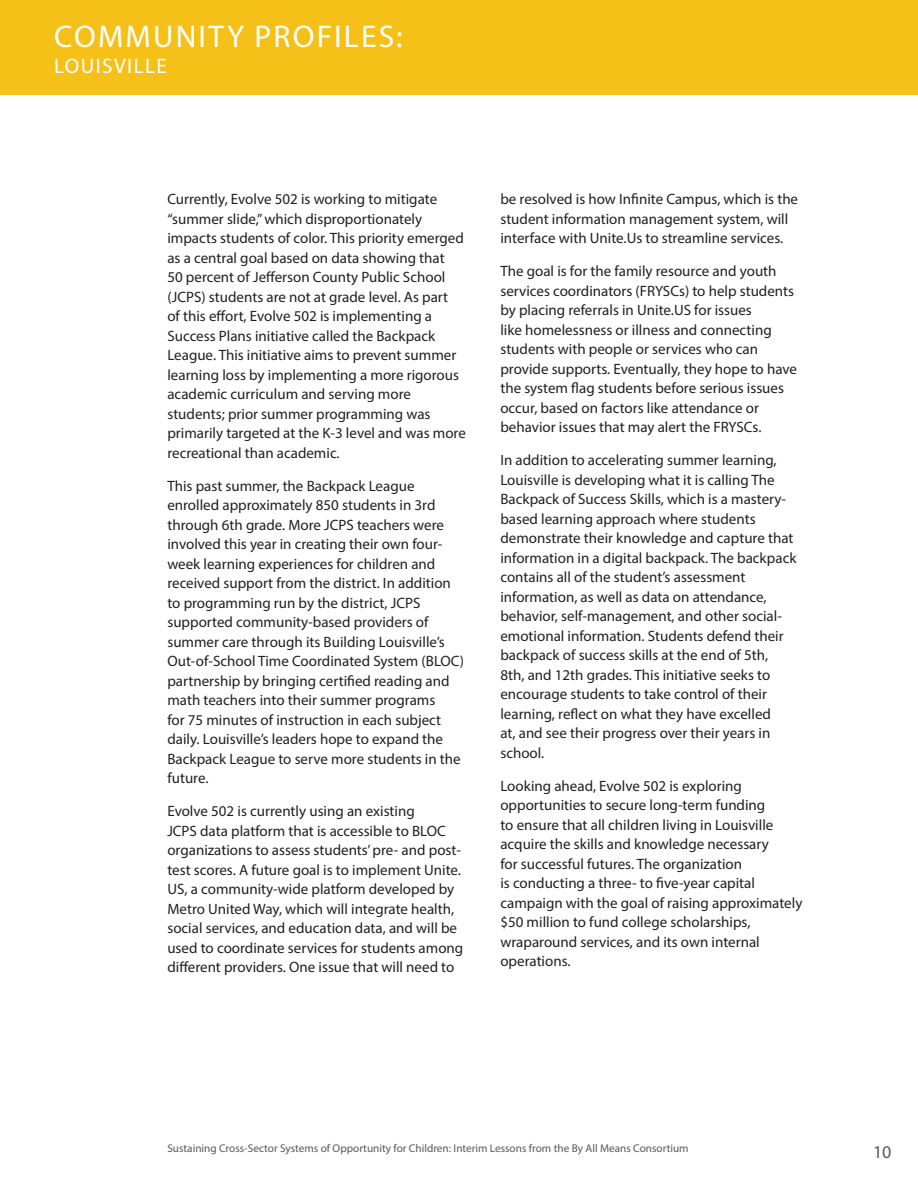
<style>
.page{position:relative;width:918px;height:1188px;background:#fff}
.page>*{position:absolute;margin:0;border:0;box-sizing:border-box;transform-origin:0 0}
.t1{font:31.5px "Myriad Pro";letter-spacing:.07em;color:#fff}
.t2{font:21px "Myriad Pro";letter-spacing:.07em;color:#fff}
.t3{font:18px "Myriad Pro";color:#57585a}
.t4{font:15px/19.5px "Myriad Pro";color:#231f20}
.t5{font:11.25px "Myriad Pro";color:#57585a}
</style>
<div class="page">
<div style="left:0;top:0;width:918px;height:94px;background:#f5c119"></div>
<h1 class="t1" style="left:54px;top:17px;width:350px">COMMUNITY PROFILES:</h1>
<h2 class="t2" style="left:54px;top:53px;width:114px">LOUISVILLE</h2>
<p class="t4" style="left:167px;top:189px;width:300px">Currently, Evolve 502 is working to mitigate “summer slide,” which disproportionately impacts students of color. This priority emerged as a central goal based on data showing that<br>50 percent of Jefferson County Public School (JCPS) students are not at grade level. As part<br>of this effort, Evolve 502 is implementing a Success Plans initiative called the Backpack League. This initiative aims to prevent summer learning loss by implementing a more rigorous academic curriculum and serving more students; prior summer programming was primarily targeted at the K-3 level and was more recreational than academic.</p>
<p class="t4" style="left:167px;top:476px;width:298px">This past summer, the Backpack League enrolled approximately 850 students in 3rd through 6th grade. More JCPS teachers were involved this year in creating their own four&shy;week learning experiences for children and received support from the district. In addition to programming run by the district, JCPS supported community-based providers of summer care through its Building Louisville’s Out-of-School Time Coordinated System (BLOC) partnership by bringing certified reading and math teachers into their summer programs<br>for 75 minutes of instruction in each subject daily. Louisville’s leaders hope to expand the Backpack League to serve more students in the future.</p>
<p class="t4" style="left:167px;top:801px;width:297px">Evolve 502 is currently using an existing<br>JCPS data platform that is accessible to BLOC organizations to assess students’ pre- and post&shy;test scores. A future goal is to implement Unite.<br>US, a community-wide platform developed by Metro United Way, which will integrate health, social services, and education data, and will be used to coordinate services for students among different providers. One issue that will need to</p>
<p class="t4" style="left:500px;top:189px;width:299px">be resolved is how Infinite Campus, which is the student information management system, will interface with Unite.Us to streamline services.</p>
<p class="t4" style="left:500px;top:261px;width:298px">The goal is for the family resource and youth services coordinators (FRYSCs) to help students by placing referrals in Unite.US for issues<br>like homelessness or illness and connecting students with people or services who can provide supports. Eventually, they hope to have the system flag students before serious issues occur, based on factors like attendance or behavior issues that may alert the FRYSCs.</p>
<p class="t4" style="left:500px;top:450px;width:298px">In addition to accelerating summer learning, Louisville is developing what it is calling The Backpack of Success Skills, which is a mastery&shy;based learning approach where students demonstrate their knowledge and capture that information in a digital backpack. The backpack contains all of the student’s assessment information, as well as data on attendance, behavior, self-management, and other social&shy;emotional information. Students defend their backpack of success skills at the end of 5th,<br>8th, and 12th grades. This initiative seeks to encourage students to take control of their learning, reflect on what they have excelled<br>at, and see their progress over their years in school.</p>
<p class="t4" style="left:500px;top:776px;width:304px">Looking ahead, Evolve 502 is exploring opportunities to secure long-term funding<br>to ensure that all children living in Louisville acquire the skills and knowledge necessary<br>for successful futures. The organization<br>is conducting a three- to five-year capital campaign with the goal of raising approximately $50 million to fund college scholarships, wraparound services, and its own internal operations.</p>
<p class="t5" style="left:167px;top:1142px;width:523px">Sustaining Cross-Sector Systems of Opportunity for Children: Interim Lessons from the By All Means Consortium</p>
<p class="t3" style="left:873px;top:1140px;width:20px">10</p>
</div>
